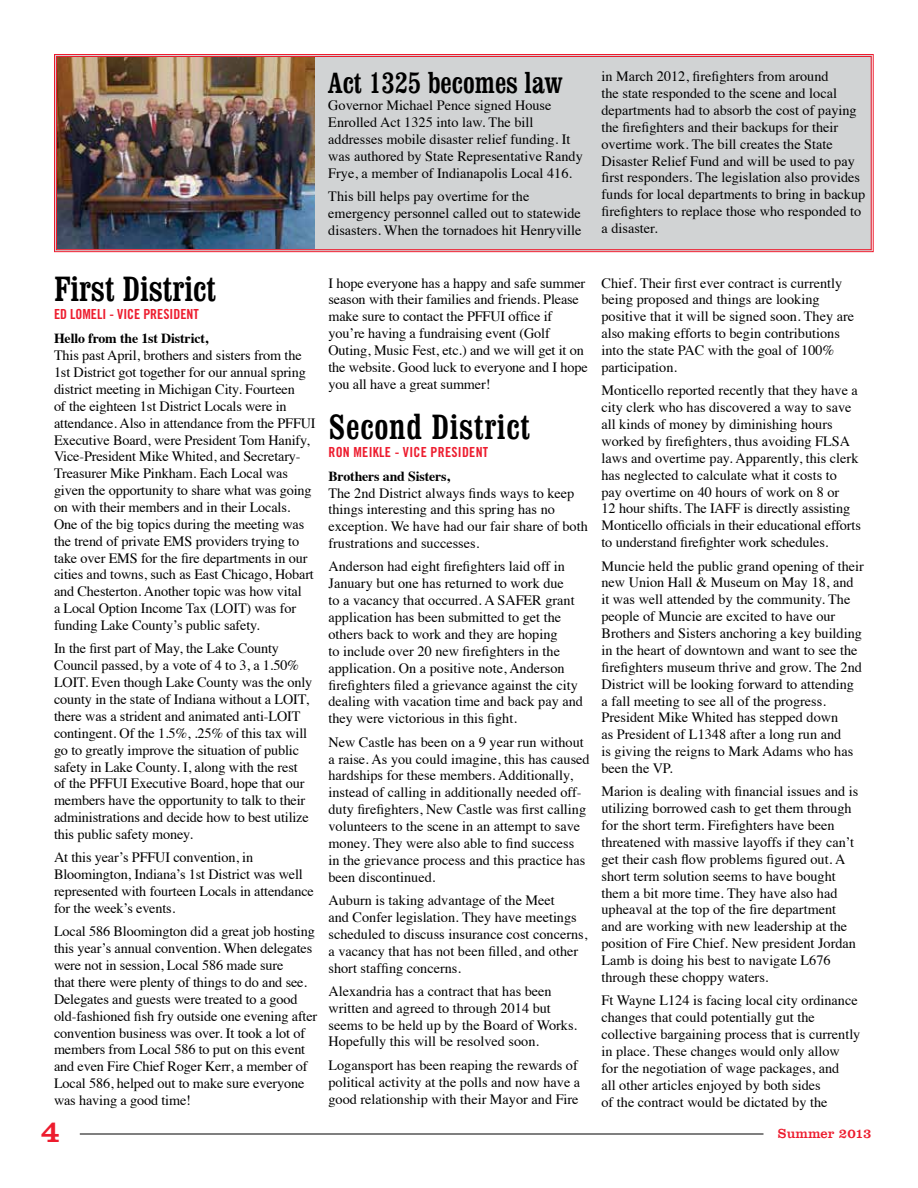
<style>
.page{position:relative;width:918px;height:1188px;background:#fff}
.page>*{position:absolute;margin:0;border:0;box-sizing:border-box;transform-origin:0 0}
.t1{font:condensed 36px "Clarendon BT";letter-spacing:.02em;color:#000}
.t2{font:condensed 36px "Clarendon BT";color:#000}
.t3{font:31.5px "Clarendon BT";color:#ed1c2e}
.t4{font:condensed 30px "Clarendon BT";color:#000}
.t5{font:14.25px/16.8px "Times";color:#000}
.t6{font:700 13.8px "Times";letter-spacing:-.01em;color:#000}
.t7{font:13.8px "Trade Gothic Bold Cond Twenty";color:#ed1c2e}
.t8{font:13.8px "Trade Gothic Bold Cond Twenty";letter-spacing:.02em;color:#ed1c2e}
.t9{font:13.5px "Clarendon BT";color:#ed1c2e}
</style>
<div class="page">
<hr style="left:80px;top:1134px;width:683px;height:1px;background:#000">
<div style="left:54px;top:54px;width:820px;height:199px;background:#d1d3d4"></div>
<div style="left:56px;top:56px;width:816px;height:194px;border:1px solid #ed1c2e"></div>
<img style="left:57px;top:57px;width:258px;height:192px">
<h3 class="t4" style="left:328px;top:65px;width:236px">Act 1325 becomes law</h3>
<p class="t5" style="left:328px;top:96px;width:256px">Governor Michael Pence signed House Enrolled Act 1325 into law. The bill addresses mobile disaster relief funding. It was authored by State Representative Randy Frye, a member of Indianapolis Local 416.</p>
<p class="t5" style="left:328px;top:187px;width:255px">This bill helps pay overtime for the emergency personnel called out to statewide disasters. When the tornadoes hit Henryville</p>
<p class="t5" style="left:602px;top:67px;width:265px">in March 2012, firefighters from around<br>the state responded to the scene and local departments had to absorb the cost of paying the firefighters and their backups for their overtime work. The bill creates the State Disaster Relief Fund and will be used to pay first responders. The legislation also provides funds for local departments to bring in backup firefighters to replace those who responded to a disaster.</p>
<h1 class="t2" style="left:54px;top:267px;width:164px">First District</h1>
<p class="t7" style="left:54px;top:306px;width:146px">ED LOMELI - VICE PRESIDENT</p>
<p class="t6" style="left:54px;top:325px;width:156px">Hello from the 1st District,</p>
<p class="t5" style="left:54px;top:346px;width:263px">This past April, brothers and sisters from the 1st District got together for our annual spring district meeting in Michigan City. Fourteen<br>of the eighteen 1st District Locals were in attendance. Also in attendance from the PFFUI Executive Board, were President Tom Hanify, Vice-President Mike Whited, and Secretary-Treasurer Mike Pinkham. Each Local was given the opportunity to share what was going on with their members and in their Locals.<br>One of the big topics during the meeting was the trend of private EMS providers trying to take over EMS for the fire departments in our cities and towns, such as East Chicago, Hobart and Chesterton. Another topic was how vital<br>a Local Option Income Tax (LOIT) was for funding Lake County’s public safety.</p>
<p class="t5" style="left:54px;top:639px;width:260px">In the first part of May, the Lake County Council passed, by a vote of 4 to 3, a 1.50% LOIT. Even though Lake County was the only county in the state of Indiana without a LOIT, there was a strident and animated anti-LOIT contingent. Of the 1.5%, .25% of this tax will go to greatly improve the situation of public safety in Lake County. I, along with the rest of the PFFUI Executive Board, hope that our members have the opportunity to talk to their administrations and decide how to best utilize this public safety money.</p>
<p class="t5" style="left:54px;top:848px;width:261px">At this year’s PFFUI convention, in Bloomington, Indiana’s 1st District was well represented with fourteen Locals in attendance for the week’s events.</p>
<p class="t5" style="left:54px;top:922px;width:265px">Local 586 Bloomington did a great job hosting this year’s annual convention. When delegates were not in session, Local 586 made sure<br>that there were plenty of things to do and see.<br>Delegates and guests were treated to a good old-fashioned fish fry outside one evening after convention business was over. It took a lot of members from Local 586 to put on this event and even Fire Chief Roger Kerr, a member of Local 586, helped out to make sure everyone was having a good time!</p>
<p class="t5" style="left:328px;top:273px;width:261px">I hope everyone has a happy and safe summer season with their families and friends. Please make sure to contact the PFFUI office if you’re having a fundraising event (Golf Outing, Music Fest, etc.) and we will get it on the website. Good luck to everyone and I hope you all have a great summer!</p>
<h1 class="t1" style="left:328px;top:404px;width:203px">Second District</h1>
<p class="t7" style="left:328px;top:443px;width:41px">RON MEIKLE</p>
<p class="t8" style="left:395px;top:443px;width:95px">- VICE PRESIDENT</p>
<p class="t6" style="left:328px;top:463px;width:123px">Brothers and Sisters,</p>
<p class="t5" style="left:328px;top:483px;width:261px">The 2nd District always finds ways to keep things interesting and this spring has no exception. We have had our fair share of both frustrations and successes.</p>
<p class="t5" style="left:328px;top:557px;width:256px">Anderson had eight firefighters laid off in January but one has returned to work due<br>to a vacancy that occurred. A SAFER grant application has been submitted to get the others back to work and they are hoping<br>to include over 20 new firefighters in the application. On a positive note, Anderson firefighters filed a grievance against the city dealing with vacation time and back pay and they were victorious in this fight.</p>
<p class="t5" style="left:328px;top:732px;width:263px">New Castle has been on a 9 year run without a raise. As you could imagine, this has caused hardships for these members. Additionally, instead of calling in additionally needed off&shy;duty firefighters, New Castle was first calling volunteers to the scene in an attempt to save money. They were also able to find success<br>in the grievance process and this practice has been discontinued.</p>
<p class="t5" style="left:328px;top:891px;width:260px">Auburn is taking advantage of the Meet<br>and Confer legislation. They have meetings scheduled to discuss insurance cost concerns, a vacancy that has not been filled, and other short staffing concerns.</p>
<p class="t5" style="left:328px;top:981px;width:250px">Alexandria has a contract that has been written and agreed to through 2014 but seems to be held up by the Board of Works.<br>Hopefully this will be resolved soon.</p>
<p class="t5" style="left:328px;top:1055px;width:253px">Logansport has been reaping the rewards of political activity at the polls and now have a good relationship with their Mayor and Fire</p>
<p class="t5" style="left:602px;top:273px;width:254px">Chief. Their first ever contract is currently being proposed and things are looking positive that it will be signed soon. They are also making efforts to begin contributions into the state PAC with the goal of 100% participation.</p>
<p class="t5" style="left:602px;top:381px;width:261px">Monticello reported recently that they have a city clerk who has discovered a way to save all kinds of money by diminishing hours worked by firefighters, thus avoiding FLSA laws and overtime pay. Apparently, this clerk has neglected to calculate what it costs to pay overtime on 40 hours of work on 8 or<br>12 hour shifts. The IAFF is directly assisting Monticello officials in their educational efforts to understand firefighter work schedules.</p>
<p class="t5" style="left:602px;top:556px;width:264px">Muncie held the public grand opening of their new Union Hall &amp; Museum on May 18, and it was well attended by the community. The people of Muncie are excited to have our Brothers and Sisters anchoring a key building in the heart of downtown and want to see the firefighters museum thrive and grow. The 2nd District will be looking forward to attending a fall meeting to see all of the progress.<br>President Mike Whited has stepped down<br>as President of L1348 after a long run and<br>is giving the reigns to Mark Adams who has been the VP.</p>
<p class="t5" style="left:602px;top:782px;width:258px">Marion is dealing with financial issues and is utilizing borrowed cash to get them through for the short term. Firefighters have been threatened with massive layoffs if they can’t get their cash flow problems figured out. A short term solution seems to have bought them a bit more time. They have also had upheaval at the top of the fire department and are working with new leadership at the position of Fire Chief. New president Jordan Lamb is doing his best to navigate L676 through these choppy waters.</p>
<p class="t5" style="left:602px;top:991px;width:260px">Ft Wayne L124 is facing local city ordinance changes that could potentially gut the collective bargaining process that is currently in place. These changes would only allow<br>for the negotiation of wage packages, and<br>all other articles enjoyed by both sides<br>of the contract would be dictated by the</p>
<h2 class="t3" style="left:40px;top:1112px;width:21px">4</h2>
<p class="t9" style="left:778px;top:1125px;width:95px">Summer 2013</p>
</div>
